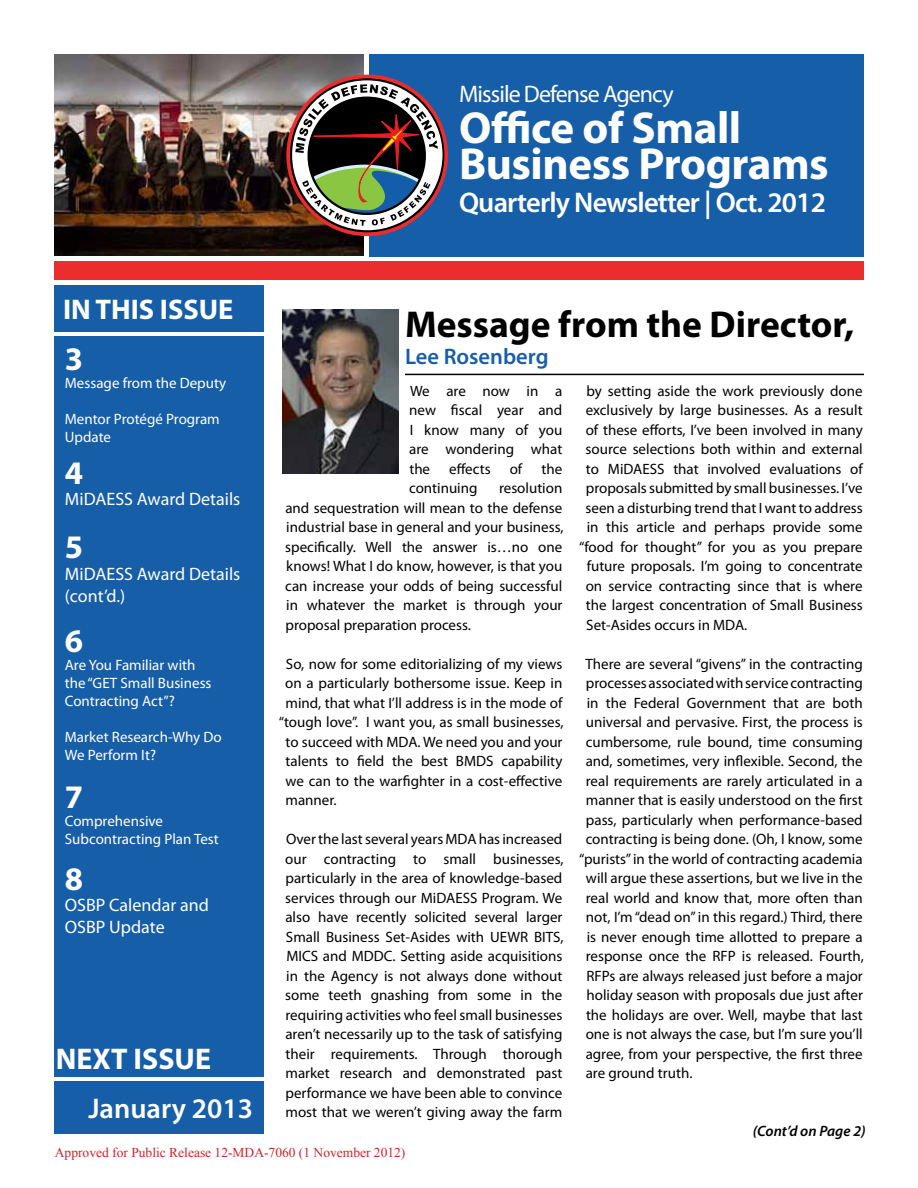
<style>
.page{position:relative;width:918px;height:1188px;background:#fff}
.page>*{position:absolute;margin:0;border:0;box-sizing:border-box;transform-origin:0 0}
.t1{font:700 45px/36px "Myriad Pro";letter-spacing:-.01em;color:#fff}
.t2{font:700 37.5px "Myriad Pro";color:#000}
.t3{font:700 33px "Myriad Pro";color:#fff}
.t4{font:700 30px "Myriad Pro";color:#fff}
.t5{font:600 28.5px "Myriad Pro";letter-spacing:-.03em;color:#fff}
.t6{font:700 28.5px "Myriad Pro";color:#fff}
.t7{font:600 28.5px "Myriad Pro";color:#fff}
.t8{font:24px "Myriad Pro";letter-spacing:-.04em;color:#fff}
.t9{font:600 22.5px "Myriad Pro";color:#175ea8}
.t10{font:18px/21.6px "Myriad Pro";color:#fff}
.t11{font:15px/19.5px "Myriad Pro";color:#000;text-align:justify}
.t12{font:15px/18px "Myriad Pro";color:#fff}
.t13{font:italic 600 15px "Myriad Pro";color:#000}
.t14{font:13.5px "Times New Roman";color:#d2232a}
</style>
<div class="page">
<img style="left:291px;top:318px;width:99px;height:147px">
<div style="left:276px;top:303px;width:129px;height:177px;border:14px solid #000"></div>
<hr style="left:405px;top:374px;width:459px;height:1px;background:#000">
<div style="left:369px;top:54px;width:495px;height:202px;background:#175ea8"></div>
<div style="left:54px;top:336px;width:210px;height:740px;background:#175ea8"></div>
<div style="left:54px;top:261px;width:810px;height:19px;background:#eb2d2e"></div>
<div style="left:54px;top:285px;width:210px;height:46px;background:#175ea8"></div>
<div style="left:54px;top:1082px;width:210px;height:52px;background:#175ea8"></div>
<img style="left:54px;top:54px;width:310px;height:202px">
<svg style="left:286px;top:75px;width:162px;height:161px"></svg>
<svg style="left:292px;top:80px;width:151px;height:150px"></svg>
<svg style="left:295px;top:84px;width:143px;height:142px"></svg>
<div style="left:308px;top:97px;width:118px;height:118px;border:2px solid #000;border-radius:50%"></div>
<h3 class="t8" style="left:459px;top:80px;width:216px">Missile Defense Agency</h3>
<h1 class="t1" style="left:459px;top:108px;width:371px">Office of Small<br>Business Programs</h1>
<h3 class="t5" style="left:459px;top:184px;width:368px">Quarterly Newsletter | Oct. 2012</h3>
<h3 class="t6" style="left:63px;top:290px;width:172px">IN THIS ISSUE</h3>
<h3 class="t3" style="left:65px;top:337px;width:20px">3</h3>
<p class="t12" style="left:65px;top:374px;width:163px">Message from the Deputy</p>
<p class="t12" style="left:65px;top:410px;width:156px">Mentor Protégé Program<br>Update</p>
<h3 class="t3" style="left:65px;top:451px;width:20px">4</h3>
<p class="t10" style="left:65px;top:488px;width:177px">MiDAESS Award Details</p>
<h3 class="t3" style="left:65px;top:526px;width:20px">5</h3>
<p class="t10" style="left:65px;top:563px;width:177px">MiDAESS Award Details (cont’d.)</p>
<h3 class="t3" style="left:65px;top:620px;width:20px">6</h3>
<p class="t12" style="left:65px;top:656px;width:148px">Are You Familiar with the “GET Small Business<br>Contracting Act”?</p>
<p class="t12" style="left:65px;top:728px;width:158px">Market Research-Why Do<br>We Perform It?</p>
<h3 class="t3" style="left:65px;top:775px;width:20px">7</h3>
<p class="t12" style="left:65px;top:812px;width:156px">Comprehensive<br>Subcontracting Plan Test</p>
<h3 class="t3" style="left:65px;top:857px;width:20px">8</h3>
<p class="t10" style="left:65px;top:894px;width:146px">OSBP Calendar and<br>OSBP Update</p>
<h3 class="t4" style="left:56px;top:1040px;width:157px">NEXT ISSUE</h3>
<h3 class="t7" style="left:88px;top:1090px;width:166px">January 2013</h3>
<h2 class="t2" style="left:405px;top:300px;width:451px">Message from the Director,</h2>
<h3 class="t9" style="left:405px;top:342px;width:145px">Lee Rosenberg</h3>
<p class="t11" style="left:409px;top:381px;width:155px">We are now in a new fiscal year and I know many of you are wondering what the</p>
<p class="t11" style="left:449px;top:459px;width:43px">effects</p>
<p class="t11" style="left:510px;top:459px;width:14px">of</p>
<p class="t11" style="left:541px;top:459px;width:22px">the</p>
<p class="t11" style="left:409px;top:478px;width:70px">continuing</p>
<p class="t11" style="left:285px;top:478px;width:280px;text-indent:214px">resolution and sequestration will mean to the defense industrial base in general and your business, specifically. Well the answer is…no one knows! What I do know, however, is that you can increase your odds of being successful in whatever the market is through your proposal preparation process.</p>
<p class="t11" style="left:286px;top:654px;width:278px">So, now for some editorializing of my views</p>
<p class="t11" style="left:285px;top:673px;width:279px">on a particularly bothersome issue. Keep in</p>
<p class="t11" style="left:286px;top:693px;width:278px">mind, that what I’ll address is in the mode of</p>
<p class="t11" style="left:279px;top:712px;width:286px">“tough love”. I want you, as small businesses,</p>
<p class="t11" style="left:286px;top:732px;width:278px">to succeed with MDA. We need you and your</p>
<p class="t11" style="left:286px;top:751px;width:278px">talents to field the best BMDS capability</p>
<p class="t11" style="left:286px;top:771px;width:278px">we can to the warfighter in a cost-effective</p>
<p class="t11" style="left:286px;top:790px;width:53px">manner.</p>
<p class="t11" style="left:285px;top:829px;width:280px">Over the last several years MDA has increased our contracting to small businesses, particularly in the area of knowledge-based services through our MiDAESS Program. We also have recently solicited several larger Small Business Set-Asides with UEWR BITS, MICS and MDDC. Setting aside acquisitions in the Agency is not always done without some teeth gnashing from some in the requiring activities who feel small businesses aren’t necessarily up to the task of satisfying their requirements. Through thorough market research and demonstrated past performance we have been able to convince most that we weren’t giving away the farm</p>
<p class="t11" style="left:587px;top:381px;width:278px">by setting aside the work previously done</p>
<p class="t11" style="left:586px;top:400px;width:279px">exclusively by large businesses. As a result</p>
<p class="t11" style="left:586px;top:420px;width:279px">of these efforts, I’ve been involved in many</p>
<p class="t11" style="left:586px;top:439px;width:279px">source selections both within and external</p>
<p class="t11" style="left:586px;top:459px;width:278px">to MiDAESS that involved evaluations of</p>
<p class="t11" style="left:586px;top:478px;width:278px">proposals submitted by small businesses. I’ve</p>
<p class="t11" style="left:586px;top:498px;width:279px">seen a disturbing trend that I want to address</p>
<p class="t11" style="left:587px;top:517px;width:277px">in this article and perhaps provide some</p>
<p class="t11" style="left:579px;top:537px;width:285px">“food for thought” for you as you prepare</p>
<p class="t11" style="left:587px;top:556px;width:277px">future proposals. I’m going to concentrate</p>
<p class="t11" style="left:586px;top:576px;width:278px">on service contracting since that is where</p>
<p class="t11" style="left:586px;top:595px;width:278px">the largest concentration of Small Business</p>
<p class="t11" style="left:586px;top:615px;width:163px">Set-Asides occurs in MDA.</p>
<p class="t11" style="left:586px;top:654px;width:279px">There are several “givens” in the contracting</p>
<p class="t11" style="left:586px;top:673px;width:278px">processes associated with service contracting</p>
<p class="t11" style="left:587px;top:693px;width:278px">in the Federal Government that are both</p>
<p class="t11" style="left:586px;top:712px;width:278px">universal and pervasive. First, the process is</p>
<p class="t11" style="left:586px;top:732px;width:279px">cumbersome, rule bound, time consuming</p>
<p class="t11" style="left:586px;top:751px;width:278px">and, sometimes, very inflexible. Second, the</p>
<p class="t11" style="left:586px;top:771px;width:278px">real requirements are rarely articulated in a</p>
<p class="t11" style="left:586px;top:790px;width:278px">manner that is easily understood on the first</p>
<p class="t11" style="left:586px;top:810px;width:278px">pass, particularly when performance-based</p>
<p class="t11" style="left:586px;top:829px;width:278px">contracting is being done. (Oh, I know, some</p>
<p class="t11" style="left:579px;top:849px;width:285px">“purists” in the world of contracting academia</p>
<p class="t11" style="left:586px;top:868px;width:278px">will argue these assertions, but we live in the</p>
<p class="t11" style="left:586px;top:888px;width:278px">real world and know that, more often than</p>
<p class="t11" style="left:586px;top:907px;width:278px">not, I’m “dead on” in this regard.) Third, there</p>
<p class="t11" style="left:587px;top:927px;width:278px">is never enough time allotted to prepare a</p>
<p class="t11" style="left:586px;top:946px;width:280px">response once the RFP is released. Fourth,</p>
<p class="t11" style="left:586px;top:966px;width:278px">RFPs are always released just before a major</p>
<p class="t11" style="left:587px;top:985px;width:278px">holiday season with proposals due just after</p>
<p class="t11" style="left:586px;top:1005px;width:278px">the holidays are over. Well, maybe that last</p>
<p class="t11" style="left:586px;top:1024px;width:279px">one is not always the case, but I’m sure you’ll</p>
<p class="t11" style="left:586px;top:1044px;width:278px">agree, from your perspective, the first three</p>
<p class="t11" style="left:586px;top:1063px;width:108px">are ground truth.</p>
<p class="t13" style="left:753px;top:1122px;width:114px">(Cont’d on Page 2)</p>
<p class="t14" style="left:55px;top:1144px;width:352px">Approved for Public Release 12-MDA-7060 (1 November 2012)</p>
</div>
